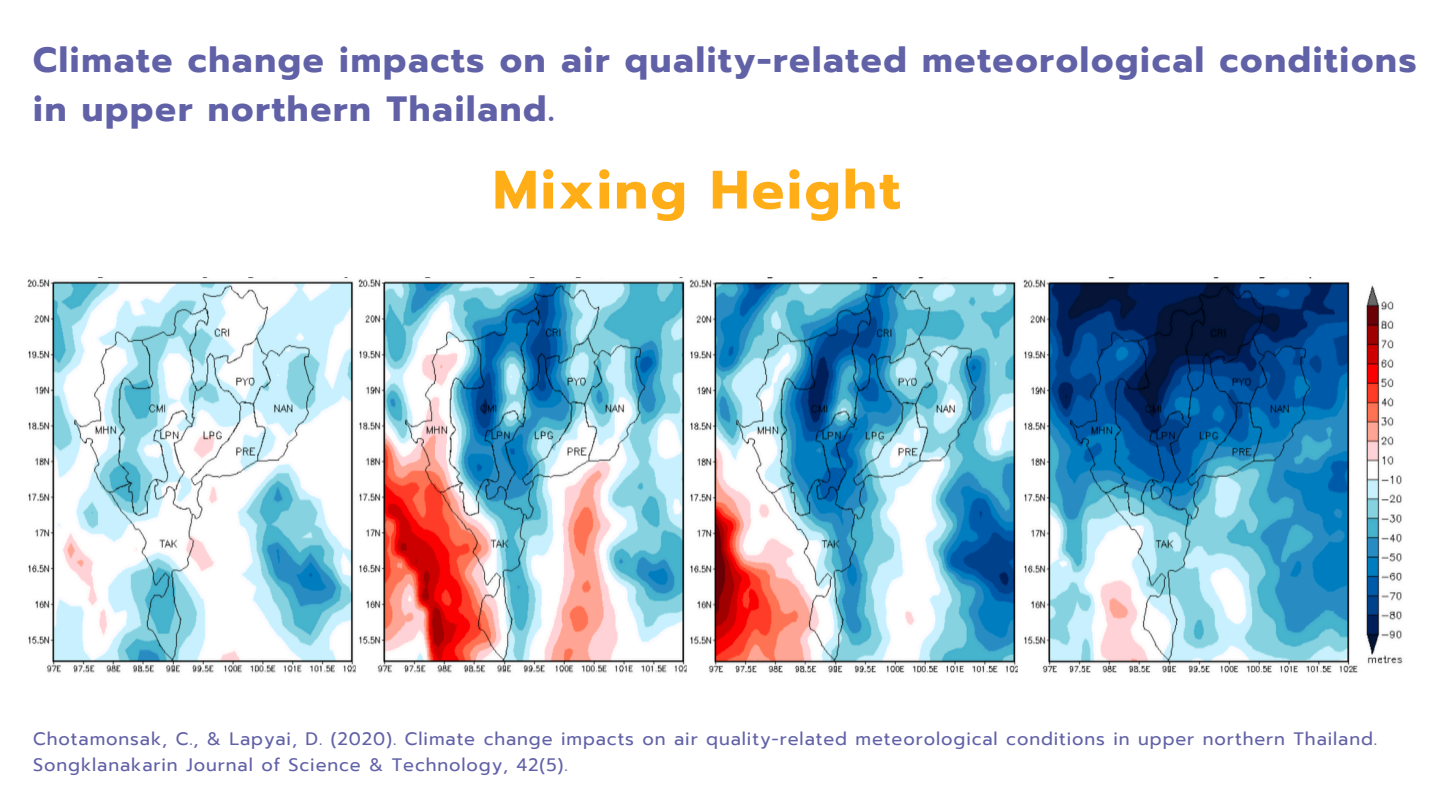
<style>
.page{position:relative;width:1440px;height:810px;background:#fff}
.page>*{position:absolute;margin:0;border:0;box-sizing:border-box;transform-origin:0 0}
.t1{font:700 54px "Prompt";letter-spacing:.05em;color:#ffae18}
.t2{font:700 35px/49.5px "Prompt";letter-spacing:.05em;color:#6161a7}
.t3{font:18px/25.5px "Prompt";letter-spacing:.05em;color:#6161a7}
</style>
<div class="page">
<img style="left:27px;top:278px;width:329px;height:395px">
<img style="left:358px;top:278px;width:329px;height:395px">
<img style="left:689px;top:278px;width:329px;height:395px">
<img style="left:1023px;top:278px;width:380px;height:395px">
<h1 class="t2" style="left:33px;top:35px;width:1385px">Climate change impacts on air quality-related meteorological conditions in upper northern Thailand.</h1>
<p class="t1" style="left:493px;top:150px;width:409px">Mixing Height</p>
<h2 class="t3" style="left:33px;top:726px;width:1345px">Chotamonsak, C., &amp; Lapyai, D. (2020). Climate change impacts on air quality-related meteorological conditions in upper northern Thailand.<br>Songklanakarin Journal of Science &amp; Technology, 42(5).</h2>
</div>
